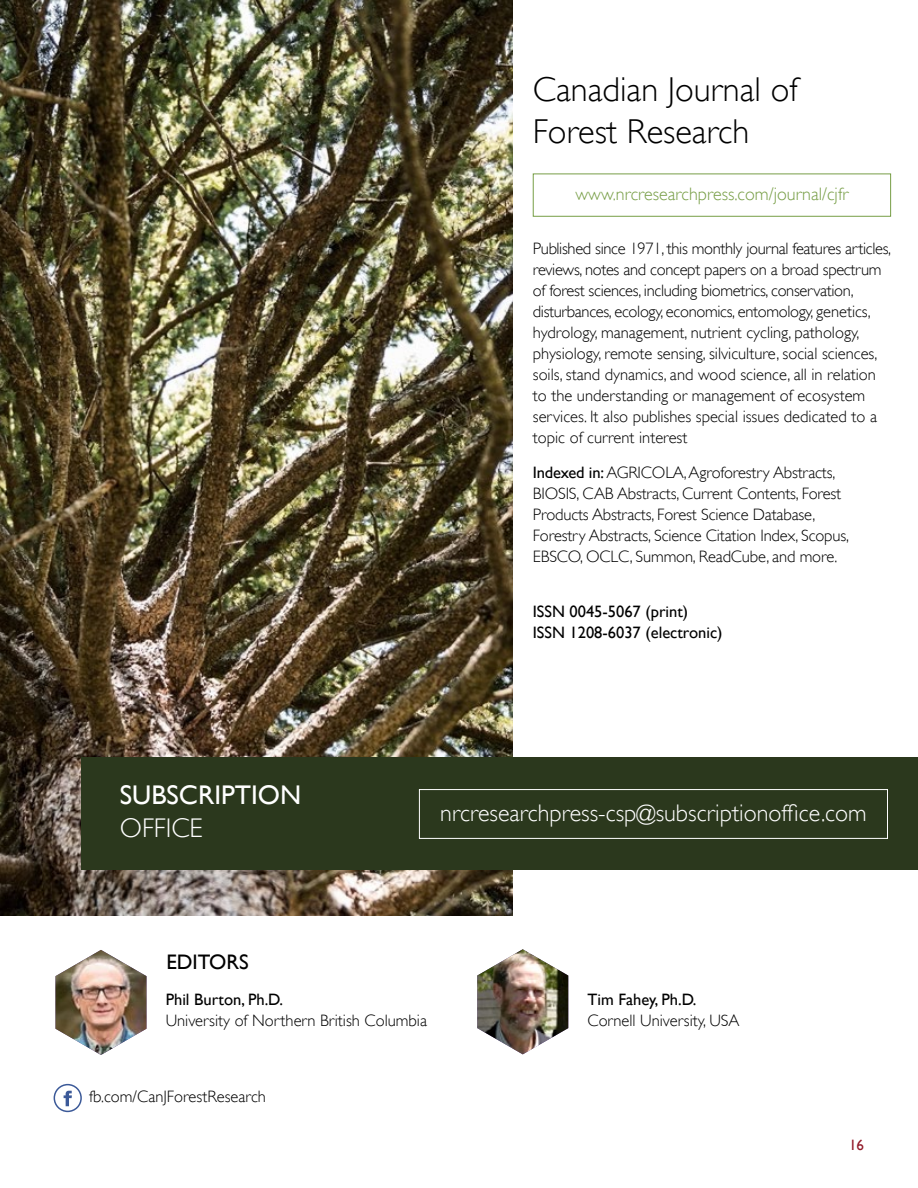
<style>
.page{position:relative;width:918px;height:1188px;background:#fff}
.page>*{position:absolute;margin:0;border:0;box-sizing:border-box;transform-origin:0 0}
.t1{font:300 34.5px/41.4px "Gill Sans";color:#000}
.t2{font:27px "Gill Sans";color:#fff}
.t3{font:300 27px "Gill Sans";color:#fff}
.t4{font:300 24px "Gill Sans";color:#fff}
.t5{font:21px "Gill Sans";color:#000}
.t6{font:300 18px "Gill Sans";color:#779e46}
.t7{font:300 16.5px/21px "Gill Sans";letter-spacing:-.01em;color:#000}
.t8{font:16.5px/21px "Gill Sans";color:#000}
.t9{font:15px "Gill Sans";color:#921a29}
.s1{font-weight:400}
</style>
<div class="page">
<img style="left:0;top:0;width:513px;height:916px">
<div style="left:81px;top:758px;width:837px;height:112px;background:#2b381d"></div>
<div style="left:533px;top:174px;width:358px;height:43px;border:1px solid #779e46"></div>
<div style="left:419px;top:789px;width:469px;height:50px;border:1px solid #fff"></div>
<img style="left:55px;top:950px;width:92px;height:105px">
<div style="left:54px;top:1084px;width:28px;height:28px;border:2px solid #3b5998;border-radius:50%"></div>
<svg style="left:64px;top:1091px;width:8px;height:15px"></svg>
<img style="left:477px;top:949px;width:91px;height:105px">
<h1 class="t1" style="left:533px;top:69px;width:266px">Canadian Journal of<br>Forest Research</h1>
<p class="t6" style="left:576px;top:184px;width:274px">www.nrcresearchpress.com/journal/cjfr</p>
<p class="t7" style="left:533px;top:238px;width:360px">Published since 1971, this monthly journal features articles, reviews, notes and concept papers on a broad spectrum of forest sciences, including biometrics, conservation, disturbances, ecology, economics, entomology, genetics, hydrology, management, nutrient cycling, pathology, physiology, remote sensing, silviculture, social sciences, soils, stand dynamics, and wood science, all in relation to the understanding or management of ecosystem services. It also publishes special issues dedicated to a topic of current interest</p>
<p class="t7" style="left:533px;top:462px;width:318px"><span class="s1">Indexed in:</span> AGRICOLA, Agroforestry Abstracts, BIOSIS, CAB Abstracts, Current Contents, Forest Products Abstracts, Forest Science Database, Forestry Abstracts, Science Citation Index, Scopus, EBSCO, OCLC, Summon, ReadCube, and more.</p>
<p class="t8" style="left:533px;top:601px;width:191px">ISSN 0045-5067 (print)<br>ISSN 1208-6037 (electronic)</p>
<h2 class="t2" style="left:120px;top:779px;width:183px">SUBSCRIPTION</h2>
<h2 class="t3" style="left:120px;top:812px;width:84px">OFFICE</h2>
<h3 class="t4" style="left:440px;top:799px;width:428px">nrcresearchpress-csp@subscriptionoffice.com</h3>
<p class="t5" style="left:166px;top:949px;width:84px">EDITORS</p>
<p class="t8" style="left:166px;top:989px;width:119px">Phil Burton, Ph.D.</p>
<p class="t7" style="left:166px;top:1010px;width:263px">University of Northern British Columbia</p>
<p class="t7" style="left:89px;top:1086px;width:178px">fb.com/CanJForestResearch</p>
<p class="t8" style="left:587px;top:989px;width:111px">Tim Fahey, Ph.D.</p>
<p class="t7" style="left:587px;top:1010px;width:154px">Cornell University, USA</p>
<p class="t9" style="left:849px;top:1136px;width:16px">16</p>
</div>
